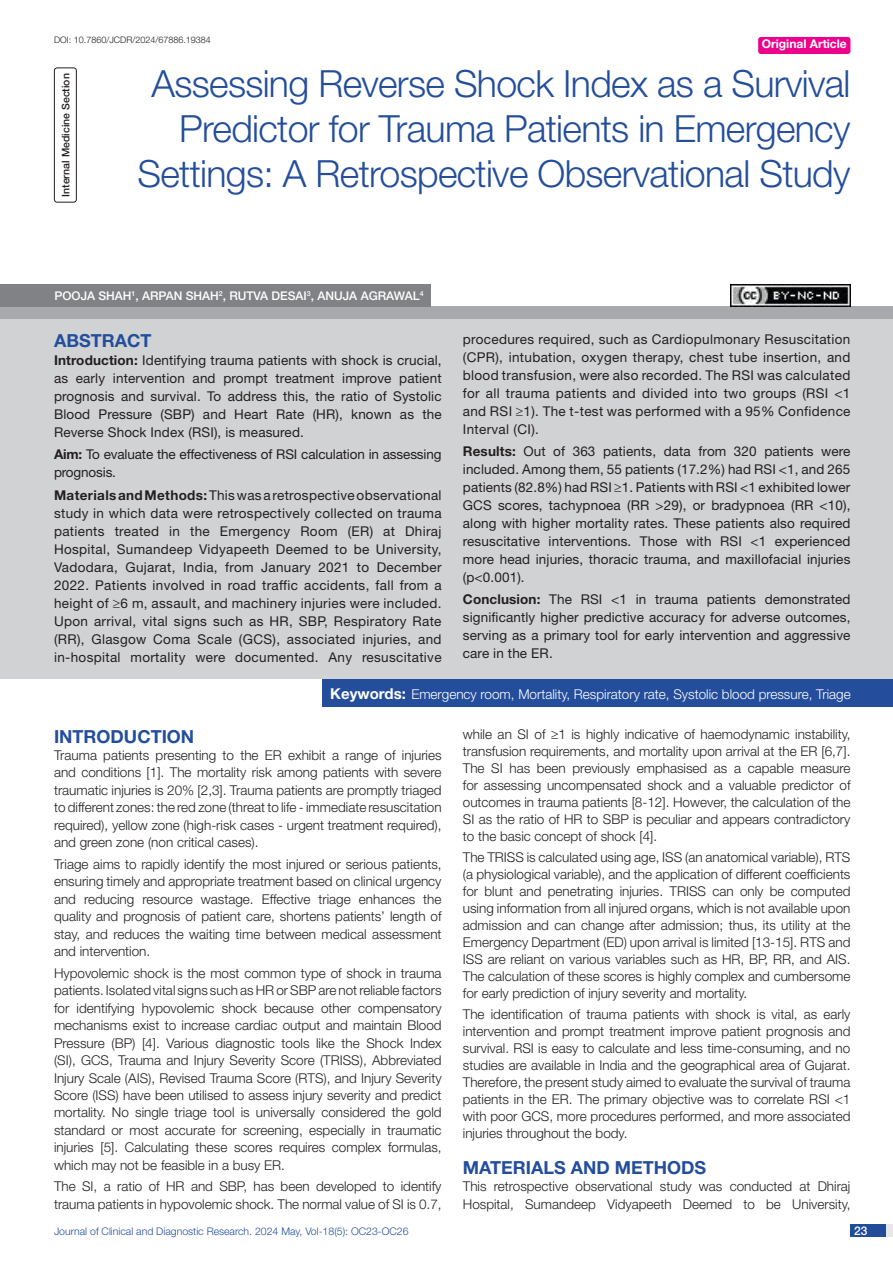
<style>
.page{position:relative;width:893px;height:1263px;background:#fff}
.page>*{position:absolute;margin:0;border:0;box-sizing:border-box;transform-origin:0 0}
.t1{font:300 37.5px/45px "Helvetica Neue";letter-spacing:-.02em;color:#244e9b;text-align:right}
.Heading{font:700 18px "Helvetica Neue";color:#244e9b}
.Abstract_head{font:700 18px "Helvetica Neue";color:#244e9b}
.Body_text{font:300 13.5px/17.4px "Helvetica Neue";color:#231f20;text-align:justify}
.Abstract_Text{font:13.5px/18px "Helvetica Neue";letter-spacing:.01em;color:#231f20;text-align:justify}
.Key_words{font:300 13.5px "Helvetica Neue";color:#fff}
.Abstract_Text-2{font:13.5px/18px "Helvetica Neue";letter-spacing:-.01em;color:#231f20}
.Author{font:500 12px "Helvetica Neue";color:#fff}
.t2{font:700 12px "Helvetica Neue";color:#fff}
.t3{font:300 10.5px "Helvetica Neue";color:#244e9b}
.section{font:500 10.5px "Helvetica Neue";color:#231f20}
.DOI{font:300 9px "Helvetica Neue";color:#231f20}
.s1{font-weight:700}
.s2{font-weight:700;font-size:15px}
</style>
<div class="page">
<div style="left:850px;top:1224px;width:43px;height:13px;background:#e6e7e9"></div>
<div style="left:850px;top:1224px;width:35px;height:13px;background:#214c99"></div>
<div style="left:758px;top:37px;width:92px;height:17px;background:#ed028c;border-radius:3px"></div>
<div style="left:54px;top:68px;width:23px;height:135px;border:1px solid #231f20;border-radius:3px"></div>
<div style="left:0;top:307px;width:893px;height:12px;background:#a8a9ad"></div>
<div style="left:0;top:284px;width:430px;height:23px;background:#808285"></div>
<div style="left:0;top:319px;width:893px;height:360px;background:#d1d2d4"></div>
<div style="left:322px;top:679px;width:571px;height:28px;background:#244e9b"></div>
<img style="left:730px;top:284px;width:120px;height:23px">
<p class="DOI" style="left:54px;top:35px;width:158px">DOI: 10.7860/JCDR/2024/67886.19384</p>
<p class="t2" style="left:762px;top:37px;width:87px">Original Article</p>
<p class="section" style="left:59px;top:197px;width:125px;rotate:-90deg">INTERNAL MEDICINE SECTION</p>
<p class="t1" style="left:138px;top:60px;width:714px">Assessing Reverse Shock Index as a Survival<br>Predictor for Trauma Patients in Emergency<br>Settings: A Retrospective Observational Study</p>
<p class="Author" style="left:54px;top:289px;width:371px">POOJA SHAH<sup>1</sup>, ARPAN SHAH<sup>2</sup>, RUTVA DESAI <sup>3</sup>, ANUJA AGRAWAL<sup>4</sup></p>
<p class="Abstract_head" style="left:54px;top:329px;width:99px">ABSTRACT</p>
<p class="Abstract_Text" style="left:54px;top:351px;width:389px"><span class="s1">Introduction:</span> Identifying trauma patients with shock is crucial, as early intervention and prompt treatment improve patient prognosis and survival. To address this, the ratio of Systolic Blood Pressure (SBP) and Heart Rate (HR), known as the Reverse Shock Index (RSI), is measured.</p>
<p class="Abstract_Text-2" style="left:54px;top:445px;width:389px"><span class="s1">Aim:</span> To evaluate the effectiveness of RSI calculation in assessing prognosis.</p>
<p class="Abstract_Text" style="left:54px;top:485px;width:389px"><span class="s1">Materials and Methods:</span> This was a retrospective observational study in which data were retrospectively collected on trauma patients treated in the Emergency Room (ER) at Dhiraj Hospital, Sumandeep Vidyapeeth Deemed to be University, Vadodara, Gujarat, India, from January 2021 to December 2022. Patients involved in road traffic accidents, fall from a height of ≥6 m, assault, and machinery injuries were included.<br>Upon arrival, vital signs such as HR, SBP, Respiratory Rate (RR), Glasgow Coma Scale (GCS), associated injuries, and in-hospital mortality were documented. Any resuscitative</p>
<p class="Abstract_Text" style="left:463px;top:330px;width:389px">procedures required, such as Cardiopulmonary Resuscitation (CPR), intubation, oxygen therapy, chest tube insertion, and blood transfusion, were also recorded. The RSI was calculated for all trauma patients and divided into two groups (RSI &lt;1 and RSI ≥1). The t-test was performed with a 95% Confidence Interval (CI).</p>
<p class="Abstract_Text" style="left:463px;top:442px;width:389px"><span class="s1">Results:</span> Out of 363 patients, data from 320 patients were included. Among them, 55 patients (17.2%) had RSI &lt;1, and 265 patients (82.8%) had RSI ≥1. Patients with RSI &lt;1 exhibited lower GCS scores, tachypnoea (RR &gt;29), or bradypnoea (RR &lt;10), along with higher mortality rates. These patients also required resuscitative interventions. Those with RSI &lt;1 experienced more head injuries, thoracic trauma, and maxillofacial injuries (p&lt;0.001).</p>
<p class="Abstract_Text" style="left:463px;top:590px;width:389px"><span class="s1">Conclusion:</span> The RSI &lt;1 in trauma patients demonstrated significantly higher predictive accuracy for adverse outcomes, serving as a primary tool for early intervention and aggressive care in the ER.</p>
<p class="Key_words" style="left:330px;top:685px;width:522px"><span class="s2">Keywords:</span> Emergency room, Mortality, Respiratory rate, Systolic blood pressure, Triage</p>
<p class="Heading" style="left:54px;top:725px;width:142px">INTRODUCTION</p>
<p class="Body_text" style="left:54px;top:746px;width:389px">Trauma patients presenting to the ER exhibit a range of injuries and conditions [1]. The mortality risk among patients with severe traumatic injuries is 20% [2,3]. Trauma patients are promptly triaged to different zones: the red zone (threat to life - immediate resuscitation required), yellow zone (high-risk cases - urgent treatment required), and green zone (non critical cases).</p>
<p class="Body_text" style="left:54px;top:855px;width:389px">Triage aims to rapidly identify the most injured or serious patients, ensuring timely and appropriate treatment based on clinical urgency and reducing resource wastage. Effective triage enhances the quality and prognosis of patient care, shortens patients’ length of stay, and reduces the waiting time between medical assessment and intervention.</p>
<p class="Body_text" style="left:54px;top:964px;width:389px">Hypovolemic shock is the most common type of shock in trauma patients. Isolated vital signs such as HR or SBP are not reliable factors for identifying hypovolemic shock because other compensatory mechanisms exist to increase cardiac output and maintain Blood Pressure (BP) [4]. Various diagnostic tools like the Shock Index (SI), GCS, Trauma and Injury Severity Score (TRISS), Abbreviated Injury Scale (AIS), Revised Trauma Score (RTS), and Injury Severity Score (ISS) have been utilised to assess injury severity and predict mortality. No single triage tool is universally considered the gold standard or most accurate for screening, especially in traumatic injuries [5]. Calculating these scores requires complex formulas, which may not be feasible in a busy ER.</p>
<p class="Body_text" style="left:54px;top:1178px;width:389px">The SI, a ratio of HR and SBP, has been developed to identify trauma patients in hypovolemic shock. The normal value of SI is 0.7,</p>
<p class="Body_text" style="left:463px;top:725px;width:389px;line-height:17px">while an SI of ≥1 is highly indicative of haemodynamic instability, transfusion requirements, and mortality upon arrival at the ER [6,7].<br>The SI has been previously emphasised as a capable measure for assessing uncompensated shock and a valuable predictor of outcomes in trauma patients [8-12]. However, the calculation of the SI as the ratio of HR to SBP is peculiar and appears contradictory to the basic concept of shock [4].</p>
<p class="Body_text" style="left:463px;top:849px;width:389px;line-height:17px">The TRISS is calculated using age, ISS (an anatomical variable), RTS (a physiological variable), and the application of different coefficients for blunt and penetrating injuries. TRISS can only be computed using information from all injured organs, which is not available upon admission and can change after admission; thus, its utility at the Emergency Department (ED) upon arrival is limited [13-15]. RTS and ISS are reliant on various variables such as HR, BP, RR, and AIS.<br>The calculation of these scores is highly complex and cumbersome for early prediction of injury severity and mortality.</p>
<p class="Body_text" style="left:463px;top:1006px;width:389px;line-height:17px">The identification of trauma patients with shock is vital, as early intervention and prompt treatment improve patient prognosis and survival. RSI is easy to calculate and less time-consuming, and no studies are available in India and the geographical area of Gujarat.<br>Therefore, the present study aimed to evaluate the survival of trauma patients in the ER. The primary objective was to correlate RSI &lt;1 with poor GCS, more procedures performed, and more associated injuries throughout the body.</p>
<p class="Heading" style="left:463px;top:1156px;width:245px">MATERIALS AND METHODS</p>
<p class="Body_text" style="left:463px;top:1178px;width:389px">This retrospective observational study was conducted at Dhiraj<br>Hospital, Sumandeep Vidyapeeth Deemed to be University,</p>
<p class="t3" style="left:54px;top:1225px;width:356px">Journal of Clinical and Diagnostic Research. 2024 May, Vol-18(5): OC23-OC26</p>
<p class="Author" style="left:854px;top:1223px;width:15px">23</p>
</div>
